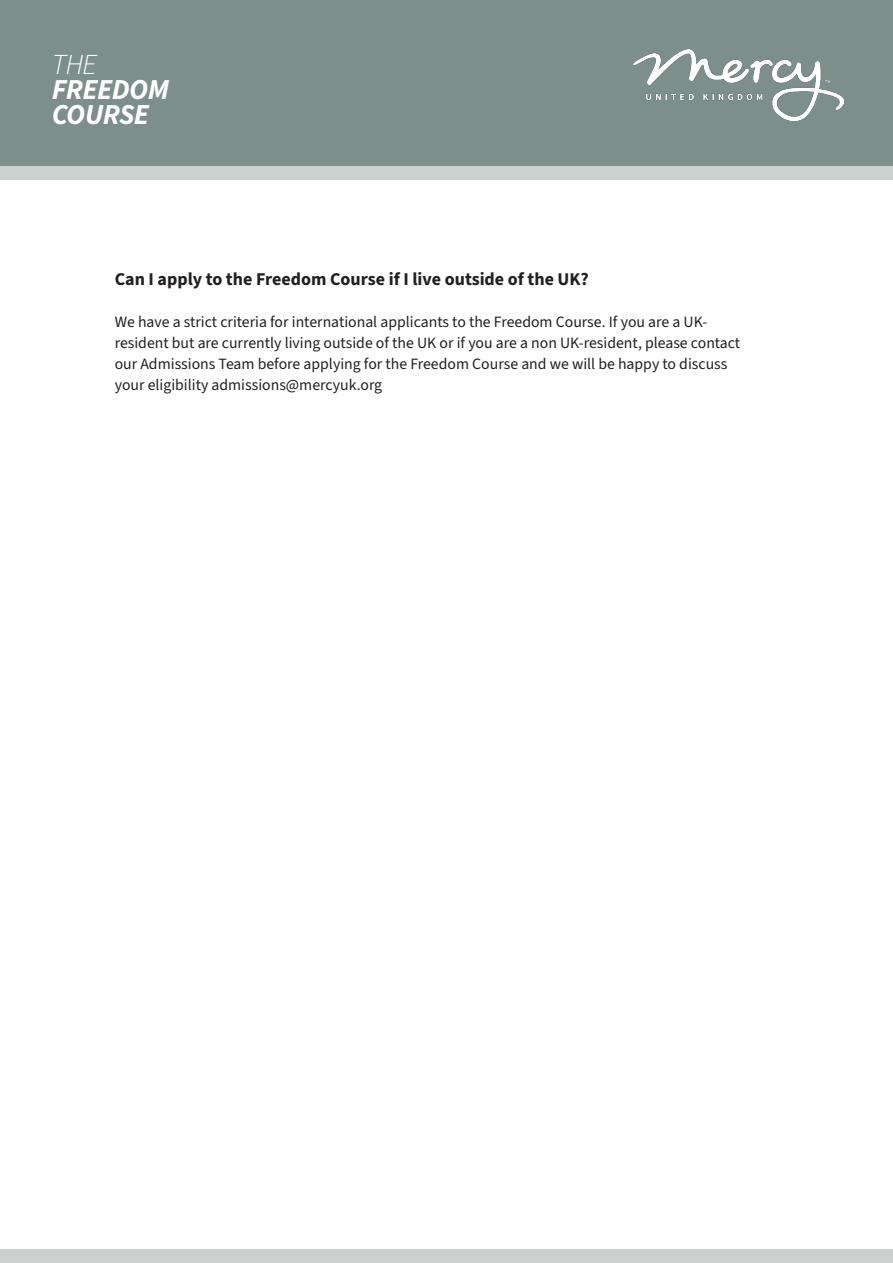
<style>
.page{position:relative;width:893px;height:1263px;background:#fff}
.page>*{position:absolute;margin:0;border:0;box-sizing:border-box;transform-origin:0 0}
.t1{font:italic 700 28.95px/24.8px "Source Sans 3";letter-spacing:-.02em;color:#fff}
.t2{font:italic 300 28.95px "Source Sans 3";color:#fff}
.Bold_heading{font:700 18px "Source Sans 3";color:#231f20}
.Body{font:15.75px/21px "Source Sans 3";color:#231f20}
</style>
<div class="page">
<div style="left:0;top:1249px;width:893px;height:14px;background:#cbd1cf"></div>
<div style="left:0;top:166px;width:893px;height:14px;background:#cbd1cf"></div>
<div style="left:0;top:0;width:893px;height:166px;background:#7d8f8b"></div>
<img style="left:633px;top:50px;width:210px;height:71px">
<h1 class="t2" style="left:52px;top:47px;width:46px">THE</h1>
<h1 class="t1" style="left:52px;top:77px;width:119px">FREEDOM<br>COURSE</h1>
<p class="Bold_heading" style="left:115px;top:267px;width:475px">Can I apply to the Freedom Course if I live outside of the UK?</p>
<p class="Body" style="left:115px;top:311px;width:627px">We have a strict criteria for international applicants to the Freedom Course. If you are a UK&shy;resident but are currently living outside of the UK or if you are a non UK-resident, please contact our Admissions Team before applying for the Freedom Course and we will be happy to discuss your eligibility admissions@mercyuk.org</p>
</div>
